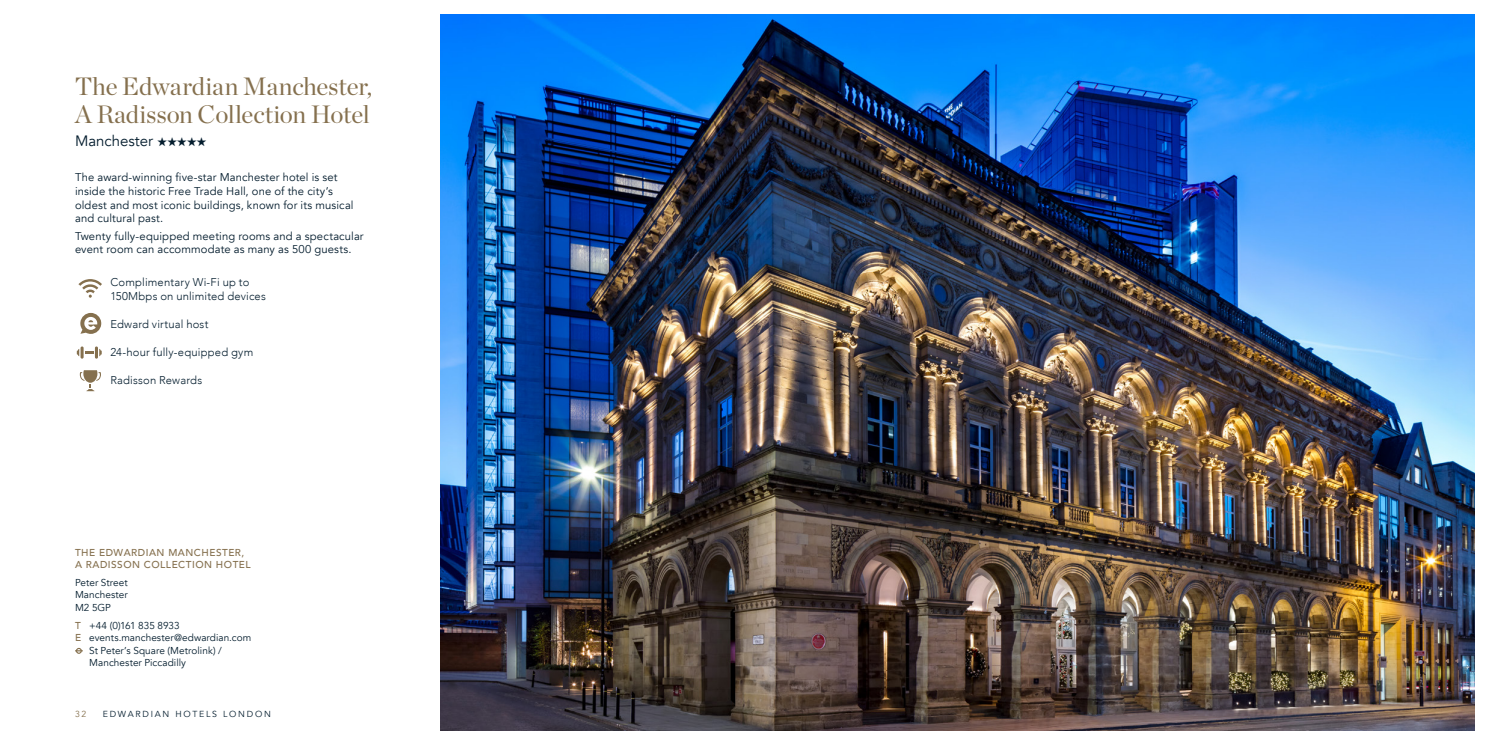
<style>
.page{position:relative;width:1489px;height:745px;background:#fff}
.page>*{position:absolute;margin:0;border:0;box-sizing:border-box;transform-origin:0 0}
.t1{font:25px/27.5px "Chronicle Display";color:#85704e}
.t2{font:15px "Avenir";color:#031c2d}
.t3{font:11.25px/13.8px "Avenir";letter-spacing:.01em;color:#031c2d}
.t4{font:300 11.25px/13.8px "Avenir";letter-spacing:.015em;color:#031c2d}
.t5{font:10px/12.5px "Avenir";letter-spacing:.005em;color:#031c2d;text-align:justify}
.t6{font:500 10px/12px "Avenir";letter-spacing:.05em;color:#85704e}
.t7{font:8.75px "Avenir";letter-spacing:.2em;color:#031c2d}
.t8{font:8.75px "Avenir";color:#85704e}
.s1{font-weight:500;color:#85704e}
</style>
<div class="page">
<svg style="left:79px;top:279px;width:23px;height:18px"></svg>
<svg style="left:80px;top:313px;width:21px;height:20px"></svg>
<svg style="left:77px;top:346px;width:25px;height:12px"></svg>
<svg style="left:80px;top:370px;width:21px;height:21px"></svg>
<svg style="left:75px;top:647px;width:8px;height:6px"></svg>
<img style="left:440px;top:14px;width:1034px;height:716px">
<h1 class="t1" style="left:75px;top:71px;width:299px">The Edwardian Manchester,<br>A Radisson Collection Hotel</h1>
<h2 class="t2" style="left:75px;top:132px;width:133px">Manchester ★★★★★</h2>
<p class="t3" style="left:75px;top:170px;width:280px">The award-winning five-star Manchester hotel is set inside the historic Free Trade Hall, one of the city’s oldest and most iconic buildings, known for its musical and cultural past.</p>
<p class="t3" style="left:75px;top:229px;width:290px">Twenty fully-equipped meeting rooms and a spectacular event room can accommodate as many as 500 guests.</p>
<p class="t4" style="left:110px;top:275px;width:157px">Complimentary Wi-Fi up to<br>150Mbps on unlimited devices</p>
<p class="t4" style="left:110px;top:317px;width:99px">Edward virtual host</p>
<p class="t4" style="left:110px;top:345px;width:144px">24-hour fully-equipped gym</p>
<p class="t4" style="left:110px;top:373px;width:93px">Radisson Rewards</p>
<p class="t6" style="left:75px;top:545px;width:177px">THE EDWARDIAN MANCHESTER,<br>A RADISSON COLLECTION HOTEL</p>
<p class="t5" style="left:75px;top:576px;width:54px">Peter Street Manchester M2 5GP</p>
<p class="t5" style="left:75px;top:619px;width:106px"><span class="s1">T</span> +44 (0)161 835 8933</p>
<p class="t5" style="left:75px;top:631px;width:178px"><span class="s1">E</span> events.manchester@edwardian.com</p>
<p class="t5" style="left:89px;top:644px;width:134px">St Peter’s Square (Metrolink) /</p>
<p class="t5" style="left:89px;top:656px;width:98px">Manchester Piccadilly</p>
<p class="t8" style="left:75px;top:708px;width:13px">32</p>
<p class="t7" style="left:103px;top:708px;width:170px">EDWARDIAN HOTELS LONDON</p>
</div>
